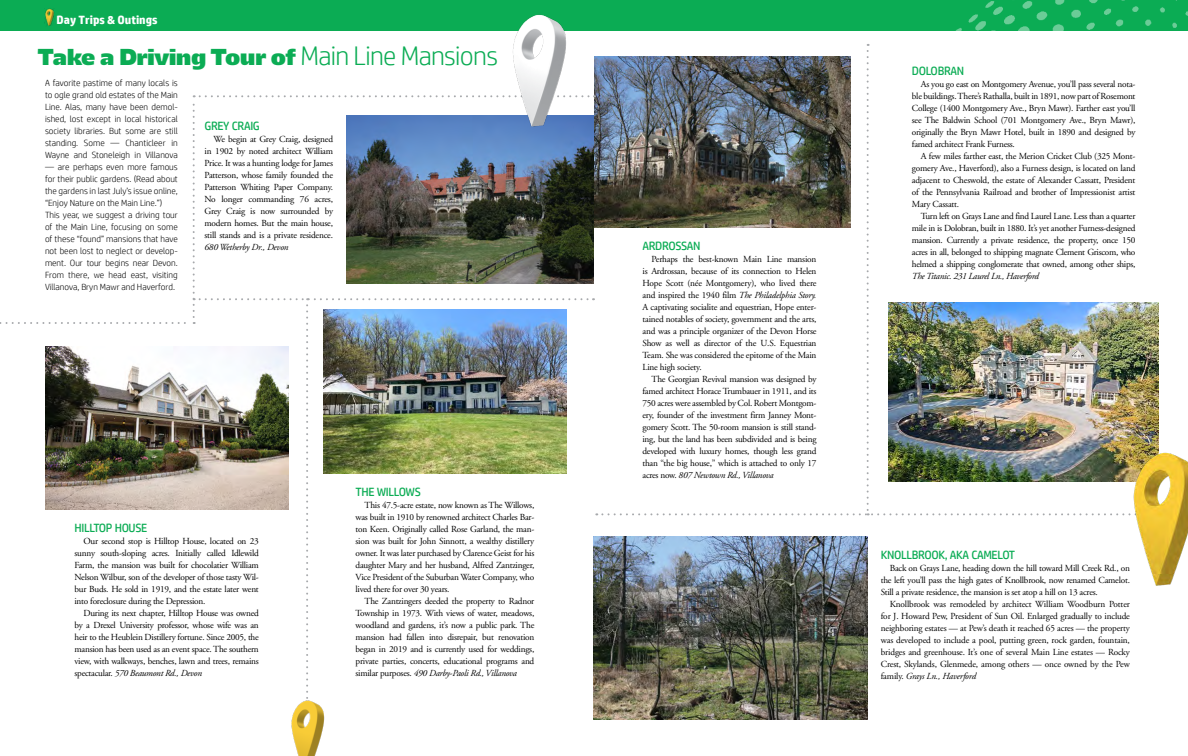
<style>
.page{position:relative;width:1188px;height:756px;background:#fff}
.page>*{position:absolute;margin:0;border:0;box-sizing:border-box;transform-origin:0 0}
.t1{font:23px "Majoris";letter-spacing:-.025em;color:#0bac54}
.t2{font:12px "HP Simplified";letter-spacing:-.03em;color:#0bac54}
.t3{font:700 12px "HP Simplified";color:#fff}
.Feature{font:9.2px/12px "Adobe Garamond";letter-spacing:-.025em;color:#000;text-align:justify}
.Feature-2{font:300 9px/12px "HP Simplified";color:#000;text-align:justify}
.s1{font-family:"HP Simplified";font-weight:300;font-size:27px}
.s2{font-style:italic}
</style>
<div class="page">
<img style="left:594px;top:711px;width:274px;height:8px">
<img style="left:0;top:44px;width:1159px;height:667px">
<img style="left:286px;top:697px;width:42px;height:59px">
<img style="left:1123px;top:446px;width:65px;height:151px">
<div style="left:0;top:0;width:594px;height:31px;background:#0bac54"></div>
<div style="left:594px;top:0;width:594px;height:31px;background:#0bac54"></div>
<img style="left:45px;top:8px;width:9px;height:18px">
<img style="left:955px;top:0;width:233px;height:31px">
<img style="left:505px;top:14px;width:69px;height:121px">
<p class="t3" style="left:57px;top:13px;width:103px">Day Trips &amp; Outings</p>
<p class="t1" style="left:38px;top:43px;width:462px">Take a Driving Tour of <span class="s1">Main Line Mansions</span></p>
<p class="Feature-2" style="left:45px;top:77px;width:134px">A favorite pastime of many locals is to ogle grand old estates of the Main Line. Alas, many have been demol&shy;ished, lost except in local historical society libraries. But some are still standing. Some — Chanticleer in Wayne and Stoneleigh in Villanova</p>
<p class="Feature-2" style="left:45px;top:161px;width:134px">— are perhaps even more famous for their public gardens. (Read about the gardens in last July’s issue online, “Enjoy Nature on the Main Line.”)</p>
<p class="Feature-2" style="left:45px;top:209px;width:134px">This year, we suggest a driving tour of the Main Line, focusing on some of these “found” mansions that have not been lost to neglect or develop&shy;ment. Our tour begins near Devon.<br>From there, we head east, visiting Villanova, Bryn Mawr and Haverford.</p>
<p class="t2" style="left:205px;top:119px;width:57px">GREY CRAIG</p>
<p class="Feature" style="left:205px;top:133px;width:130px;text-indent:9px">We begin at Grey Craig, designed in 1902 by noted architect William Price. It was a hunting lodge for James Patterson, whose family founded the Patterson Whiting Paper Company.<br>No longer commanding 76 acres, Grey Craig is now surrounded by modern homes. But the main house, still stands and is a private residence.<br><span class="s2">680 Wetherby Dr., Devon</span></p>
<p class="t2" style="left:75px;top:521px;width:74px">HILLTOP HOUSE</p>
<p class="Feature" style="left:75px;top:535px;width:186px;text-indent:9px">Our second stop is Hilltop House, located on 23 sunny south-sloping acres. Initially called Idlewild Farm, the mansion was built for chocolatier William Nelson Wilbur, son of the developer of those tasty Wil&shy;bur Buds. He sold in 1919, and the estate later went into foreclosure during the Depression.</p>
<p class="Feature" style="left:75px;top:607px;width:186px;text-indent:9px">During its next chapter, Hilltop House was owned by a Drexel University professor, whose wife was an heir to the Heublein Distillery fortune. Since 2005, the mansion has been used as an event space. The southern view, with walkways, benches, lawn and trees, remains spectacular. <span class="s2">570 Beaumont Rd., Devon</span></p>
<p class="t2" style="left:356px;top:485px;width:67px">THE WILLOWS</p>
<p class="Feature" style="left:356px;top:499px;width:180px;text-indent:9px">This 47.5-acre estate, now known as The Willows, was built in 1910 by renowned architect Charles Bar&shy;ton Keen. Originally called Rose Garland, the man&shy;sion was built for John Sinnott, a wealthy distillery owner. It was later purchased by Clarence Geist for his daughter Mary and her husband, Alfred Zantzinger, Vice President of the Suburban Water Company, who lived there for over 30 years.</p>
<p class="Feature" style="left:356px;top:595px;width:180px;text-indent:9px">The Zantzingers deeded the property to Radnor Township in 1973. With views of water, meadows, woodland and gardens, it’s now a public park. The mansion had fallen into disrepair, but renovation began in 2019 and is currently used for weddings, private parties, concerts, educational programs and similar purposes. <span class="s2">490 Darby-Paoli Rd., Villanova</span></p>
<p class="t2" style="left:643px;top:239px;width:59px">ARDROSSAN</p>
<p class="Feature" style="left:643px;top:254px;width:176px;text-indent:9px">Perhaps the best-known Main Line mansion is Ardrossan, because of its connection to Helen Hope Scott (née Montgomery), who lived there and inspired the 1940 film <span class="s2">The Philadelphia Story.<br></span>A captivating socialite and equestrian, Hope enter&shy;tained notables of society, government and the arts, and was a principle organizer of the Devon Horse Show as well as director of the U.S. Equestrian Team. She was considered the epitome of the Main Line high society.</p>
<p class="Feature" style="left:643px;top:374px;width:176px;text-indent:9px">The Georgian Revival mansion was designed by famed architect Horace Trumbauer in 1911, and its 750 acres were assembled by Col. Robert Montgom&shy;ery, founder of the investment firm Janney Mont&shy;gomery Scott. The 50-room mansion is still stand&shy;ing, but the land has been subdivided and is being developed with luxury homes, though less grand than “the big house,” which is attached to only 17 acres now. <span class="s2">807 Newtown Rd., Villanova</span></p>
<p class="t2" style="left:912px;top:64px;width:54px">DOLOBRAN</p>
<p class="Feature" style="left:912px;top:78px;width:225px;text-indent:9px">As you go east on Montgomery Avenue, you’ll pass several nota&shy;ble buildings. There’s Rathalla, built in 1891, now part of Rosemont College (1400 Montgomery Ave., Bryn Mawr). Farther east you’ll see The Baldwin School (701 Montgomery Ave., Bryn Mawr), originally the Bryn Mawr Hotel, built in 1890 and designed by famed architect Frank Furness.</p>
<p class="Feature" style="left:912px;top:150px;width:225px;text-indent:9px">A few miles farther east, the Merion Cricket Club (325 Mont&shy;gomery Ave., Haverford), also a Furness design, is located on land adjacent to Cheswold, the estate of Alexander Cassatt, President of the Pennsylvania Railroad and brother of Impressionist artist Mary Cassatt.</p>
<p class="Feature" style="left:912px;top:210px;width:225px;text-indent:9px">Turn left on Grays Lane and find Laurel Lane. Less than a quarter mile in is Dolobran, built in 1880. It’s yet another Furness-designed mansion. Currently a private residence, the property, once 150 acres in all, belonged to shipping magnate Clement Griscom, who helmed a shipping conglomerate that owned, among other ships, <span class="s2">The Titanic</span>. <span class="s2">231 Laurel Ln., Haverford</span></p>
<p class="t2" style="left:881px;top:548px;width:136px">KNOLLBROOK, AKA CAMELOT</p>
<p class="Feature" style="left:881px;top:562px;width:251px;text-indent:9px">Back on Grays Lane, heading down the hill toward Mill Creek Rd., on the left you’ll pass the high gates of Knollbrook, now renamed Camelot.<br>Still a private residence, the mansion is set atop a hill on 13 acres.</p>
<p class="Feature" style="left:881px;top:598px;width:251px;text-indent:9px">Knollbrook was remodeled by architect William Woodburn Potter for J. Howard Pew, President of Sun Oil. Enlarged gradually to include neighboring estates — at Pew’s death it reached 65 acres — the property was developed to include a pool, putting green, rock garden, fountain, bridges and greenhouse. It’s one of several Main Line estates — Rocky Crest, Skylands, Glenmede, among others — once owned by the Pew family. <span class="s2">Grays Ln., Haverford</span></p>
</div>
